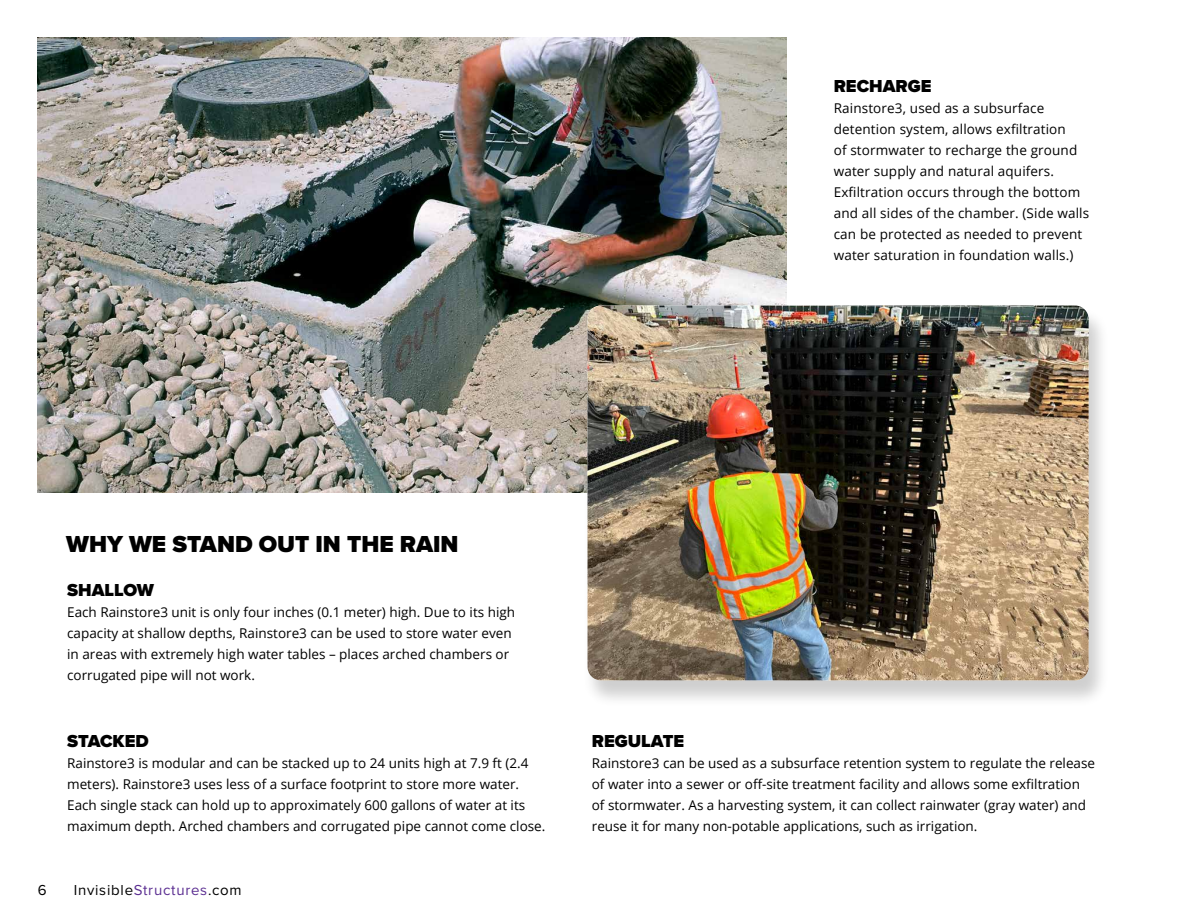
<style>
.page{position:relative;width:1188px;height:918px;background:#fff}
.page>*{position:absolute;margin:0;border:0;box-sizing:border-box;transform-origin:0 0}
.t1{font:900 24px "Proxima Nova";color:#000}
.t2{font:900 18px "Proxima Nova";color:#000}
.t3{font:15px "Proxima Nova";letter-spacing:.05em;color:#000}
.t4{font:13.5px/21px "Open Sans";color:#000}
.s1{color:#5c2f92}
</style>
<div class="page">
<img style="left:38px;top:38px;width:748px;height:455px">
<div style="left:583px;top:308px;width:527px;height:400px;background:#000;opacity:.19"></div>
<img style="left:588px;top:306px;width:501px;height:374px">
<h2 class="t2" style="left:834px;top:73px;width:99px">RECHARGE</h2>
<p class="t4" style="left:834px;top:97px;width:257px">Rainstore3, used as a subsurface detention system, allows exfiltration<br>of stormwater to recharge the ground water supply and natural aquifers.<br>Exfiltration occurs through the bottom and all sides of the chamber. (Side walls can be protected as needed to prevent water saturation in foundation walls.)</p>
<h1 class="t1" style="left:66px;top:527px;width:394px">WHY WE STAND OUT IN THE RAIN</h1>
<h2 class="t2" style="left:67px;top:577px;width:88px">SHALLOW</h2>
<p class="t4" style="left:67px;top:601px;width:449px">Each Rainstore3 unit is only four inches (0.1 meter) high. Due to its high capacity at shallow depths, Rainstore3 can be used to store water even in areas with extremely high water tables – places arched chambers or corrugated pipe will not work.</p>
<h2 class="t2" style="left:67px;top:727px;width:83px">STACKED</h2>
<p class="t4" style="left:67px;top:752px;width:480px">Rainstore3 is modular and can be stacked up to 24 units high at 7.9 ft (2.4 meters). Rainstore3 uses less of a surface footprint to store more water.<br>Each single stack can hold up to approximately 600 gallons of water at its maximum depth. Arched chambers and corrugated pipe cannot come close.</p>
<p class="t3" style="left:38px;top:879px;width:10px">6</p>
<p class="t3" style="left:74px;top:879px;width:169px">Invisible<span class="s1">Structures</span>.com</p>
<h2 class="t2" style="left:592px;top:727px;width:94px">REGULATE</h2>
<p class="t4" style="left:592px;top:752px;width:505px">Rainstore3 can be used as a subsurface retention system to regulate the release of water into a sewer or off-site treatment facility and allows some exfiltration of stormwater. As a harvesting system, it can collect rainwater (gray water) and reuse it for many non-potable applications, such as irrigation.</p>
</div>
